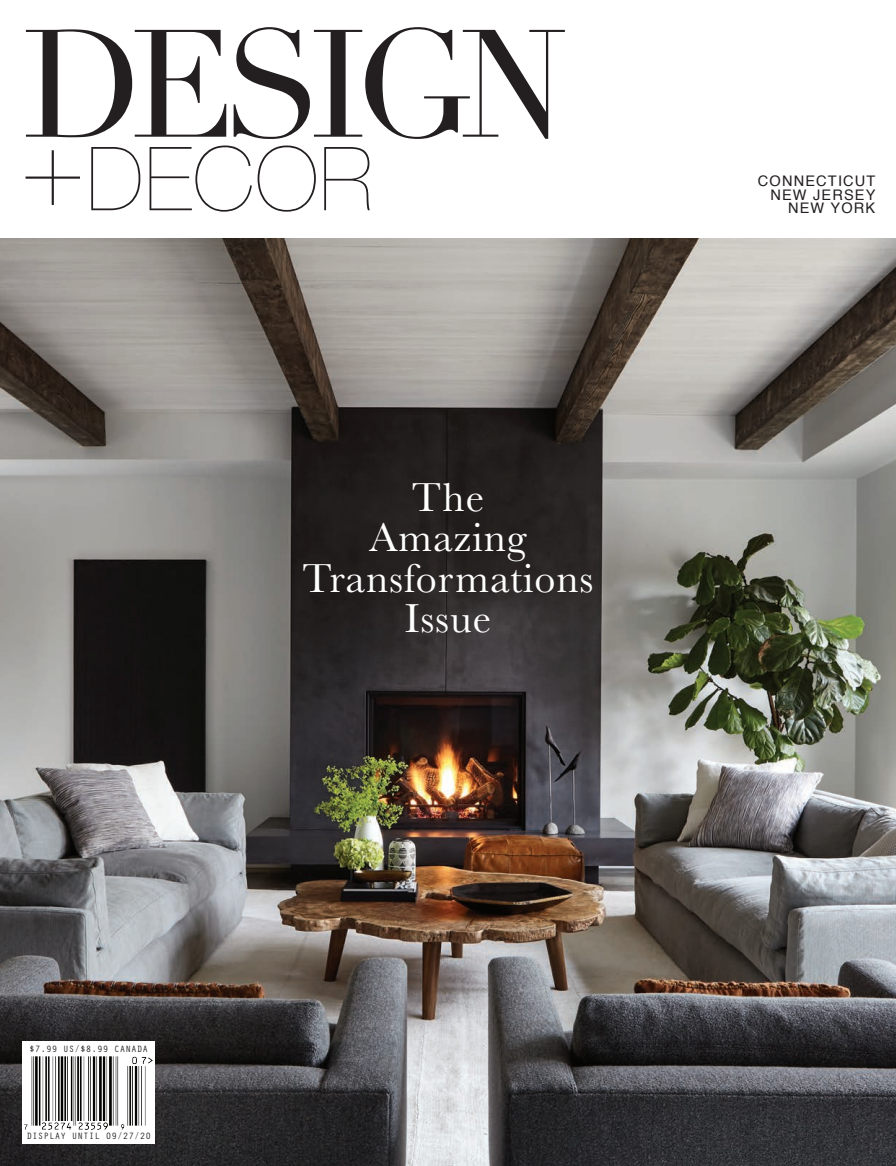
<style>
.page{position:relative;width:896px;height:1166px;background:#fff}
.page>*{position:absolute;margin:0;border:0;box-sizing:border-box;transform-origin:0 0}
.t1{font:150px "Didot";letter-spacing:-.09em;color:#231f20}
.t2{font:200 88.5px "Helvetica Neue";letter-spacing:.01em;color:#231f20}
.t3{font:42px/40.5px "Baskerville";letter-spacing:.02em;color:#fff;text-align:center}
.t4{font:14.55px/13.5px "Helvetica";letter-spacing:.08em;color:#231f20;text-align:right}
.t5{font:9.45px "Orator Std";color:#231f20}
.s1{font-size:108px}
</style>
<div class="page">
<img style="left:0;top:238px;width:896px;height:928px">
<div style="left:22px;top:1041px;width:133px;height:102px;background:#fff"></div>
<img style="left:24px;top:1056px;width:129px;height:73px">
<h1 class="t1" style="left:21px;top:-5px;width:548px">DESIGN</h1>
<h2 class="t2" style="left:20px;top:110px;width:355px"><span class="s1">+</span>DECOR</h2>
<h3 class="t3" style="left:302px;top:478px;width:293px">The<br>Amazing<br>Transformations<br>Issue</h3>
<p class="t5" style="left:29px;top:1041px;width:121px">$7.99 US/$8.99 CANADA</p>
<p class="t5" style="left:26px;top:1128px;width:126px">DISPLAY UNTIL 09/27/20</p>
<h3 class="t4" style="left:757px;top:175px;width:119px">CONNECTICUT<br>NEW JERSEY<br>NEW YORK</h3>
</div>
